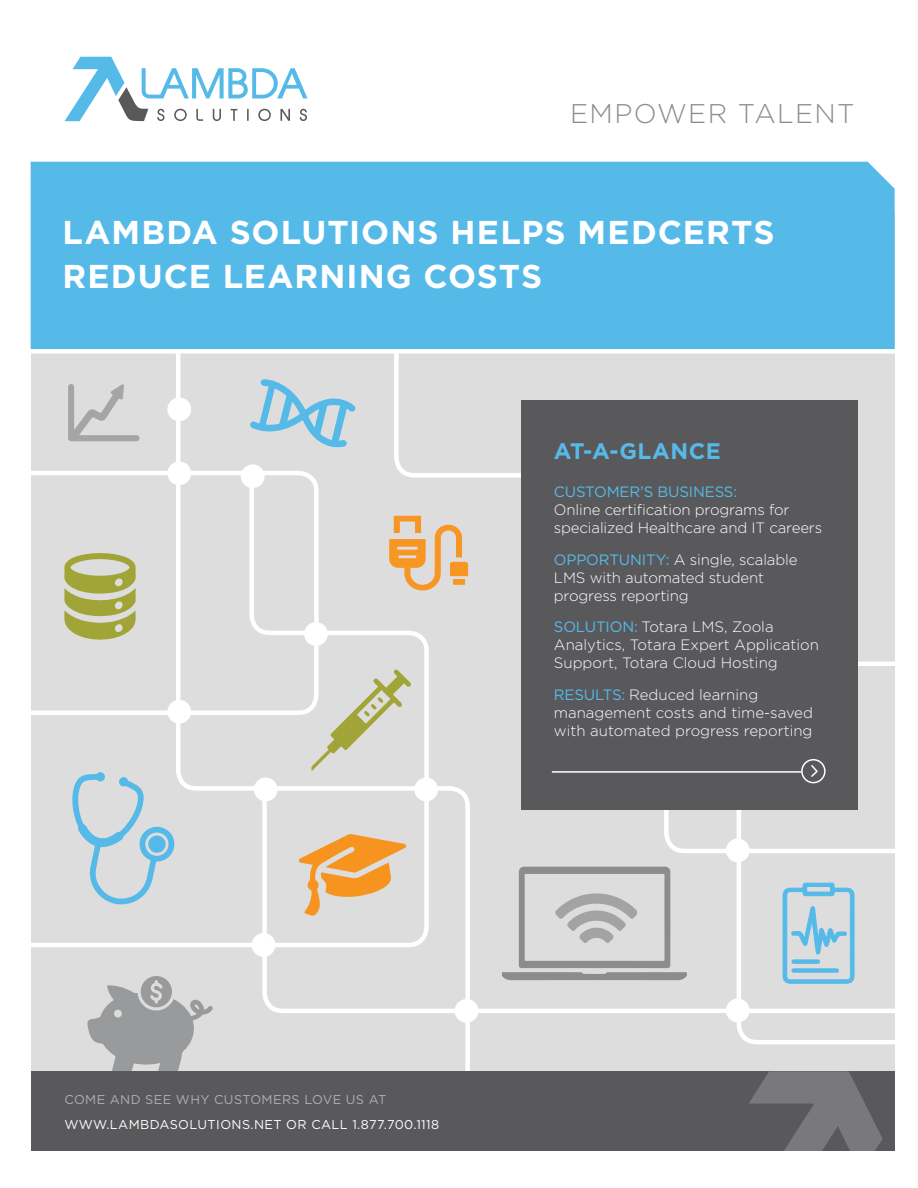
<style>
.page{position:relative;width:918px;height:1188px;background:#fff}
.page>*{position:absolute;margin:0;border:0;box-sizing:border-box;transform-origin:0 0}
.t1{font:700 33px/43.5px "Gotham";letter-spacing:.03em;color:#fff}
.t2{font:300 27px "Gotham";letter-spacing:.05em;color:#8c8b8e}
.t3{font:700 22.5px "Gotham";letter-spacing:.025em;color:#56bae9}
.t4{font:300 15px/18px "Gotham";letter-spacing:-.01em;color:#fff}
.t5{font:15px "Gotham";letter-spacing:-.01em;color:#56bae9}
.t6{font:12.75px "Gotham";letter-spacing:.03em;color:#fff}
.t7{font:12.75px "Gotham";letter-spacing:.03em;color:#afafb1}
.s1{font-weight:400;color:#56bae9}
</style>
<div class="page">
<div style="left:31px;top:212px;width:864px;height:871px;background:#ddd"></div>
<svg style="left:65px;top:57px;width:243px;height:64px"></svg>
<svg style="left:31px;top:471px;width:136px;height:244px"></svg>
<svg style="left:472px;top:784px;width:262px;height:231px"></svg>
<svg style="left:734px;top:661px;width:161px;height:384px"></svg>
<svg style="left:174px;top:354px;width:298px;height:717px"></svg>
<div style="left:522px;top:400px;width:336px;height:410px;background:#59595c"></div>
<div style="left:801px;top:759px;width:25px;height:24px;border:2px solid #fff;border-radius:50%"></div>
<svg style="left:811px;top:765px;width:7px;height:12px"></svg>
<hr style="left:552px;top:771px;width:249px;height:2px;background:#fff">
<div style="left:167px;top:397px;width:24px;height:24px;background:#fff;border-radius:50%"></div>
<div style="left:167px;top:461px;width:24px;height:24px;background:#fff;border-radius:50%"></div>
<div style="left:241px;top:464px;width:24px;height:24px;background:#fff;border-radius:50%"></div>
<div style="left:304px;top:622px;width:24px;height:24px;background:#fff;border-radius:50%"></div>
<div style="left:254px;top:778px;width:24px;height:23px;background:#fff;border-radius:50%"></div>
<div style="left:252px;top:933px;width:23px;height:24px;background:#fff;border-radius:50%"></div>
<div style="left:414px;top:778px;width:24px;height:23px;background:#fff;border-radius:50%"></div>
<div style="left:726px;top:839px;width:24px;height:23px;background:#fff;border-radius:50%"></div>
<div style="left:726px;top:999px;width:24px;height:23px;background:#fff;border-radius:50%"></div>
<div style="left:167px;top:700px;width:24px;height:24px;background:#fff;border-radius:50%"></div>
<div style="left:455px;top:999px;width:23px;height:24px;background:#fff;border-radius:50%"></div>
<div style="left:31px;top:162px;width:864px;height:187px;background:#56bae9"></div>
<div style="left:14px;top:349px;width:897px;height:5px;background:#fff"></div>
<svg style="left:299px;top:834px;width:107px;height:82px"></svg>
<svg style="left:72px;top:772px;width:103px;height:133px"></svg>
<svg style="left:311px;top:669px;width:100px;height:102px"></svg>
<svg style="left:389px;top:516px;width:79px;height:76px"></svg>
<svg style="left:501px;top:866px;width:187px;height:115px"></svg>
<svg style="left:782px;top:882px;width:73px;height:102px"></svg>
<svg style="left:64px;top:553px;width:72px;height:87px"></svg>
<svg style="left:87px;top:976px;width:126px;height:95px"></svg>
<div style="left:31px;top:1071px;width:864px;height:80px;background:#59595c"></div>
<svg style="left:749px;top:1071px;width:134px;height:80px"></svg>
<svg style="left:68px;top:384px;width:72px;height:57px"></svg>
<svg style="left:250px;top:379px;width:106px;height:69px"></svg>
<h2 class="t2" style="left:570px;top:96px;width:286px">EMPOWER TALENT</h2>
<h1 class="t1" style="left:62px;top:211px;width:714px">LAMBDA SOLUTIONS HELPS MEDCERTS<br>REDUCE LEARNING COSTS</h1>
<h3 class="t3" style="left:554px;top:436px;width:169px">AT-A-GLANCE</h3>
<p class="t5" style="left:554px;top:482px;width:185px">CUSTOMER’S BUSINESS:</p>
<p class="t4" style="left:554px;top:501px;width:270px">Online certification programs for specialized Healthcare and IT careers</p>
<p class="t4" style="left:554px;top:550px;width:245px"><span class="s1">OPPORTUNITY:</span> A single, scalable<br>LMS with automated student progress reporting</p>
<p class="t4" style="left:554px;top:618px;width:267px"><span class="s1">SOLUTION:</span> Totara LMS, Zoola<br>Analytics, Totara Expert Application<br>Support, Totara Cloud Hosting</p>
<p class="t4" style="left:554px;top:685px;width:261px"><span class="s1">RESULTS:</span> Reduced learning management costs and time-saved with automated progress reporting</p>
<p class="t7" style="left:64px;top:1091px;width:323px">COME AND SEE WHY CUSTOMERS LOVE US AT</p>
<p class="t6" style="left:64px;top:1117px;width:376px">WWW.LAMBDASOLUTIONS.NET OR CALL 1.877.700.1118</p>
</div>
